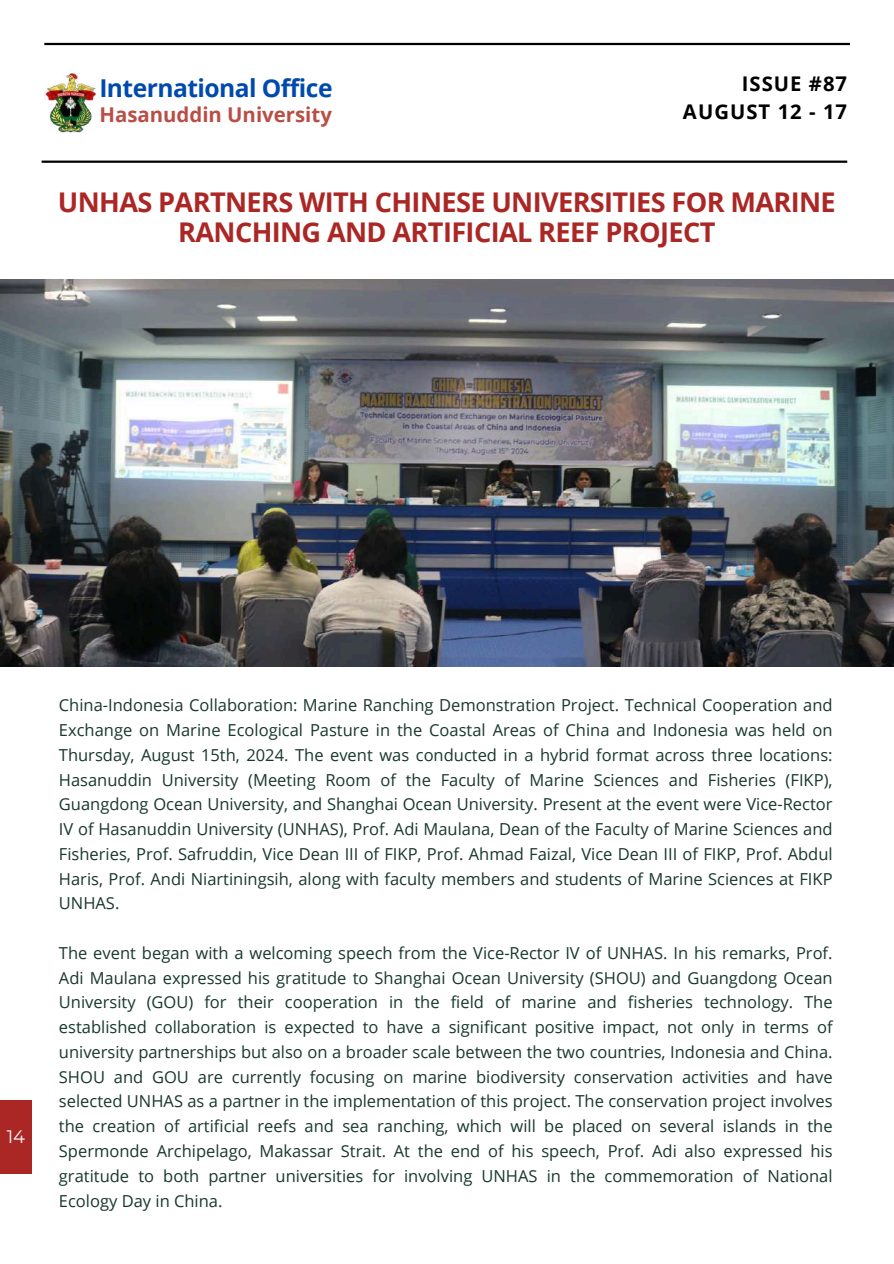
<style>
.page{position:relative;width:894px;height:1264px;background:#fff}
.page>*{position:absolute;margin:0;border:0;box-sizing:border-box;transform-origin:0 0}
.t1{font:700 27.15px/30.3px "Open Sans";letter-spacing:-.025em;color:#aa2725;text-align:center}
.t2{font:700 24.6px "Open Sans";letter-spacing:-.02em;color:#004aad}
.t3{font:700 20.4px "Open Sans";color:#ba4d46}
.t4{font:700 20.25px/28.2px "Open Sans";letter-spacing:.05em;color:#000;text-align:right}
.t5{font:18px "Montserrat";color:#fff}
.t6{font:16.5px/24.8px "Open Sans";color:#19372f;text-align:justify}
</style>
<div class="page">
<div style="left:0;top:1100px;width:32px;height:74px;background:#aa2725"></div>
<img style="left:0;top:279px;width:893px;height:387px">
<img style="left:44px;top:72px;width:51px;height:61px">
<hr style="left:44px;top:43px;width:805px;height:2px;background:#000">
<hr style="left:42px;top:160px;width:805px;height:3px;background:#000">
<h2 class="t2" style="left:99px;top:71px;width:235px">International Office</h2>
<p class="t3" style="left:99px;top:100px;width:234px">Hasanuddin University</p>
<p class="t4" style="left:682px;top:69px;width:166px">ISSUE #87<br>AUGUST 12 - 17</p>
<h1 class="t1" style="left:58px;top:186px;width:779px">UNHAS PARTNERS WITH CHINESE UNIVERSITIES FOR MARINE<br>RANCHING AND ARTIFICIAL REEF PROJECT</h1>
<p class="t5" style="left:7px;top:1125px;width:20px">14</p>
<p class="t6" style="left:59px;top:692px;width:775px">China-Indonesia Collaboration: Marine Ranching Demonstration Project. Technical Cooperation and Exchange on Marine Ecological Pasture in the Coastal Areas of China and Indonesia was held on Thursday, August 15th, 2024. The event was conducted in a hybrid format across three locations:<br>Hasanuddin University (Meeting Room of the Faculty of Marine Sciences and Fisheries (FIKP), Guangdong Ocean University, and Shanghai Ocean University. Present at the event were Vice-Rector IV of Hasanuddin University (UNHAS), Prof. Adi Maulana, Dean of the Faculty of Marine Sciences and Fisheries, Prof. Safruddin, Vice Dean III of FIKP, Prof. Ahmad Faizal, Vice Dean III of FIKP, Prof. Abdul Haris, Prof. Andi Niartiningsih, along with faculty members and students of Marine Sciences at FIKP UNHAS.</p>
<p class="t6" style="left:59px;top:940px;width:775px">The event began with a welcoming speech from the Vice-Rector IV of UNHAS. In his remarks, Prof.<br>Adi Maulana expressed his gratitude to Shanghai Ocean University (SHOU) and Guangdong Ocean University (GOU) for their cooperation in the field of marine and fisheries technology. The established collaboration is expected to have a significant positive impact, not only in terms of university partnerships but also on a broader scale between the two countries, Indonesia and China.<br>SHOU and GOU are currently focusing on marine biodiversity conservation activities and have selected UNHAS as a partner in the implementation of this project. The conservation project involves the creation of artificial reefs and sea ranching, which will be placed on several islands in the Spermonde Archipelago, Makassar Strait. At the end of his speech, Prof. Adi also expressed his gratitude to both partner universities for involving UNHAS in the commemoration of National Ecology Day in China.</p>
</div>
